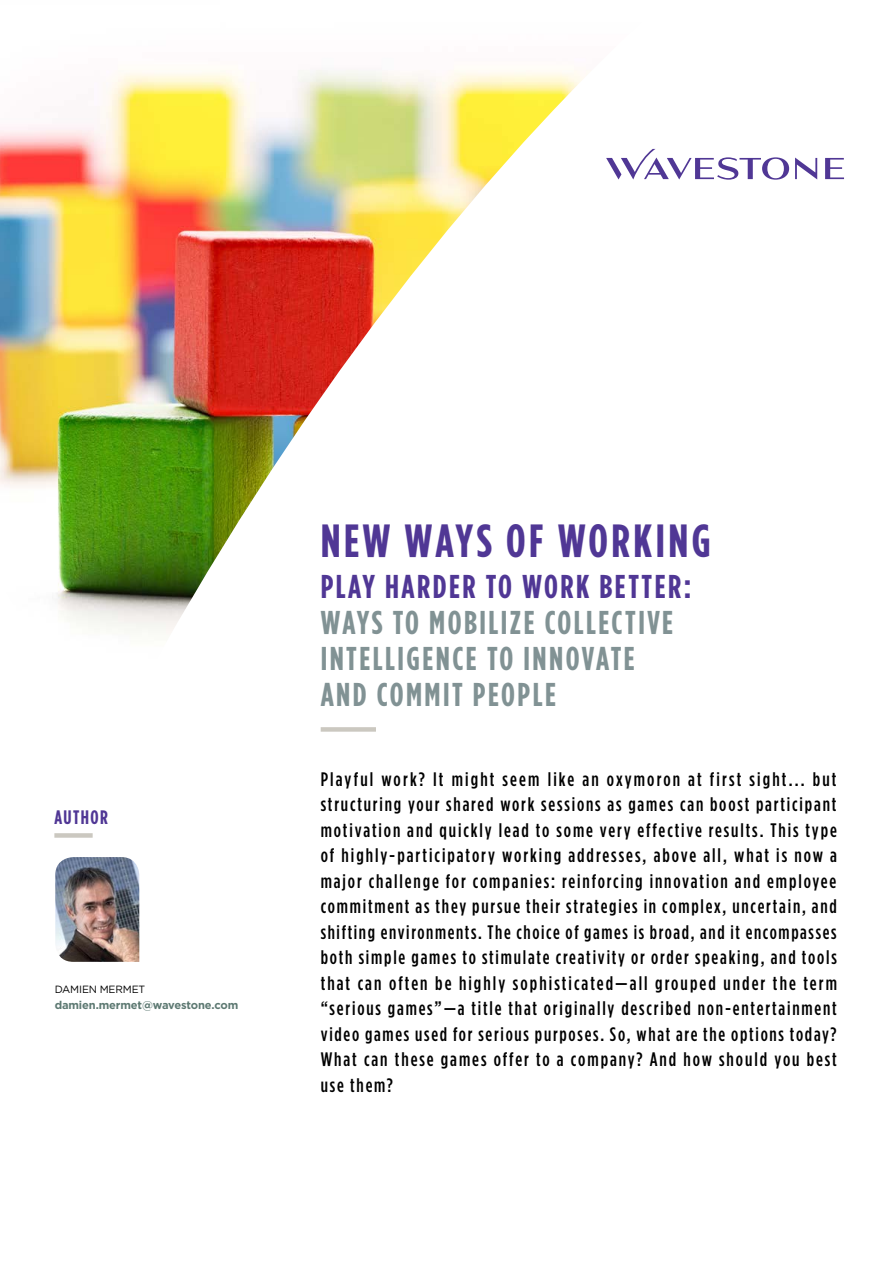
<style>
.page{position:relative;width:893px;height:1263px;background:#fff}
.page>*{position:absolute;margin:0;border:0;box-sizing:border-box;transform-origin:0 0}
.t1{font:700 46.5px "Gotham Condensed";letter-spacing:.075em;color:#503795}
.t2{font:700 33px/36px "Gotham Condensed";letter-spacing:.075em;color:#819294}
.t3{font:700 33px "Gotham Condensed";letter-spacing:.075em;color:#503795}
.t4{font:500 19.5px/25.5px "Gotham Condensed";letter-spacing:.1em;color:#000;text-align:justify}
.t5{font:700 19.5px "Gotham Condensed";letter-spacing:.075em;color:#503795}
.t6{font:700 11.25px "Gotham";letter-spacing:-.01em;color:#5d7972}
.t7{font:10.5px "Gotham";letter-spacing:-.01em;color:#000}
</style>
<div class="page">
<svg style="left:825px;top:158px;width:19px;height:21px"></svg>
<svg style="left:795px;top:158px;width:22px;height:21px"></svg>
<svg style="left:665px;top:157px;width:124px;height:23px"></svg>
<div style="left:54px;top:833px;width:39px;height:5px;background:#cbc8c0"></div>
<img style="left:55px;top:857px;width:84px;height:105px">
<img style="left:0;top:70px;width:665px;height:662px">
<p class="t5" style="left:54px;top:805px;width:55px">AUTHOR</p>
<p class="t7" style="left:55px;top:982px;width:92px">DAMIEN MERMET</p>
<p class="t6" style="left:55px;top:998px;width:185px">damien.mermet@wavestone.com</p>
<h1 class="t1" style="left:321px;top:513px;width:392px">NEW WAYS OF WORKING</h1>
<h2 class="t3" style="left:321px;top:567px;width:372px">PLAY HARDER TO WORK BETTER:</h2>
<h2 class="t2" style="left:321px;top:604px;width:354px">WAYS TO MOBILIZE COLLECTIVE<br>INTELLIGENCE TO INNOVATE<br>AND COMMIT PEOPLE</h2>
<p class="t4" style="left:321px;top:766px;width:518px">Playful work? It might seem like an oxymoron at first sight... but structuring your shared work sessions as games can boost participant motivation and quickly lead to some very effective results. This type of highly-participatory working addresses, above all, what is now a major challenge for companies: reinforcing innovation and employee commitment as they pursue their strategies in complex, uncertain, and shifting environments. The choice of games is broad, and it encompasses both simple games to stimulate creativity or order speaking, and tools that can often be highly sophisticated—all grouped under the term “serious games”—a title that originally described non-entertainment video games used for serious purposes. So, what are the options today?<br>What can these games offer to a company? And how should you best use them?</p>
</div>
